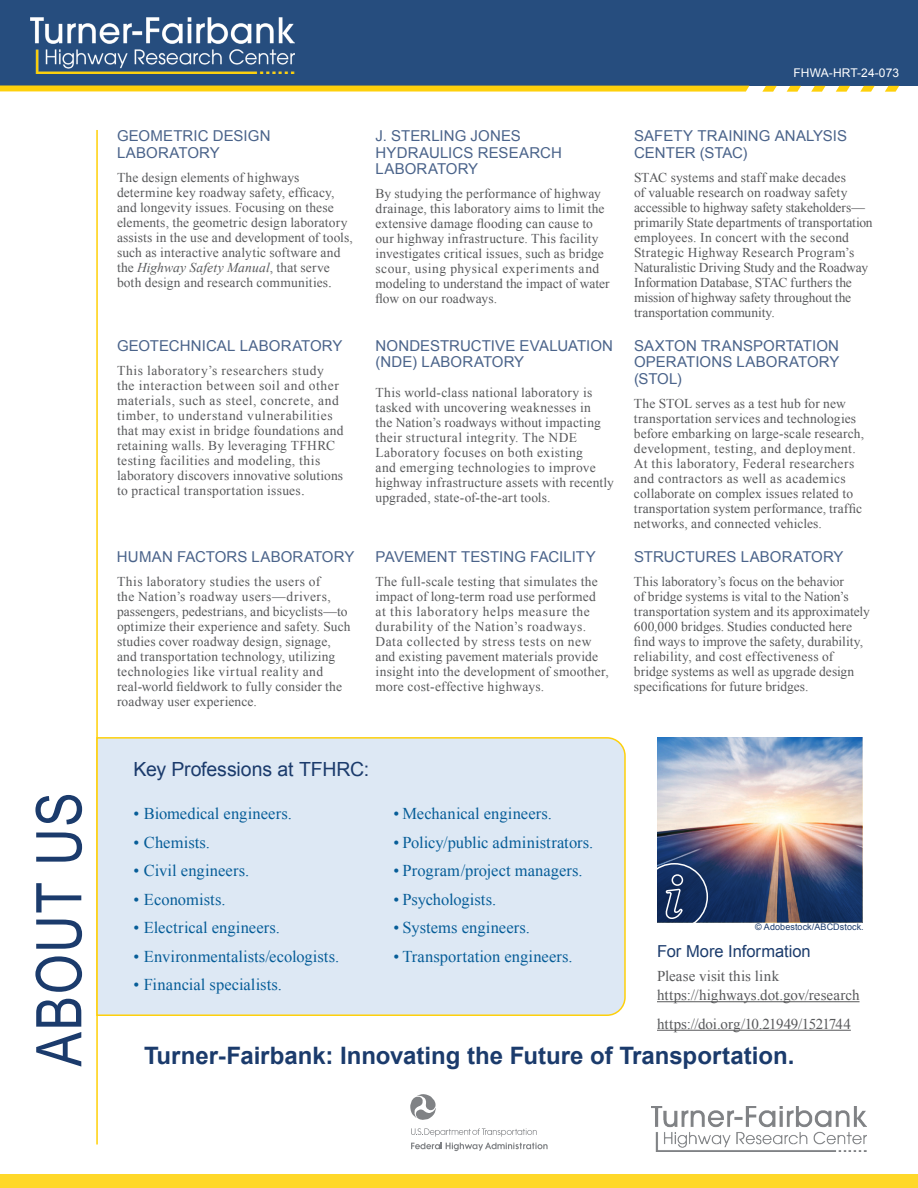
<style>
.page{position:relative;width:918px;height:1188px;background:#fff}
.page>*{position:absolute;margin:0;border:0;box-sizing:border-box;transform-origin:0 0}
.t1{font:63px "Arial Narrow";letter-spacing:.025em;color:#1b3b6c}
.t2{font:700 24px "Arial";color:#1b3b6c}
.t3{font:19.5px "Arial";letter-spacing:-.01em;color:#1b3b6c}
.t4{font:16.5px "Times New Roman";letter-spacing:.005em;color:#065d98}
.t5{font:16.5px "Arial";color:#1b3b6c}
.t6{font:15px/16.5px "Arial";letter-spacing:.005em;color:#4a638a}
.t7{font:15px "Times New Roman";color:#58595b}
.t8{font:13.5px/15px "Times New Roman";letter-spacing:.015em;color:#58595b}
.t9{font:13.5px/15px "Times New Roman";letter-spacing:.035em;color:#58595b}
.t10{font:12px "Arial";letter-spacing:.01em;color:#fff}
.t11{font:9px "Arial";letter-spacing:.01em;color:#1b3b6c}
.s1{font-style:italic}
.s2{font-size:15px}
</style>
<div class="page">
<div style="left:0;top:0;width:918px;height:86px;background:#264d7e"></div>
<div style="left:0;top:1175px;width:918px;height:13px;background:#ffd829"></div>
<hr style="left:96px;top:130px;width:2px;height:1015px;background:#ffd006">
<svg style="left:0;top:85px;width:749px;height:7px;background:#ecc825"></svg>
<svg style="left:762px;top:86px;width:15px;height:6px"></svg>
<svg style="left:787px;top:86px;width:14px;height:6px"></svg>
<svg style="left:811px;top:86px;width:15px;height:6px"></svg>
<svg style="left:836px;top:86px;width:14px;height:6px"></svg>
<svg style="left:860px;top:86px;width:15px;height:6px"></svg>
<svg style="left:885px;top:86px;width:14px;height:6px"></svg>
<img style="left:31px;top:17px;width:264px;height:57px">
<img style="left:652px;top:1107px;width:214px;height:45px">
<svg style="left:411px;top:1128px;width:126px;height:9px"></svg>
<svg style="left:410px;top:1094px;width:26px;height:26px"></svg>
<svg style="left:411px;top:1143px;width:137px;height:8px"></svg>
<div style="left:96px;top:736px;width:530px;height:281px;background:#dde8f4"></div>
<img style="left:658px;top:737px;width:204px;height:185px">
<hr style="left:657px;top:1001px;width:203px;height:1px;background:#58595b">
<hr style="left:657px;top:1030px;width:194px;height:1px;background:#58595b">
<svg style="left:657px;top:862px;width:52px;height:61px;background:#2a426c"></svg>
<h1 class="t1" style="left:13px;top:1066px;width:276px;rotate:-90deg">ABOUT US</h1>
<h2 class="t6" style="left:117px;top:128px;width:155px">GEOMETRIC DESIGN<br>LABORATORY</h2>
<p class="t8" style="left:117px;top:170px;width:237px">The design elements of highways determine key roadway safety, efficacy, and longevity issues. Focusing on these elements, the geometric design laboratory assists in the use and development of tools, such as interactive analytic software and the <span class="s1">Highway Safety Manual</span>, that serve both design and research communities<span class="s2">.</span></p>
<h2 class="t6" style="left:117px;top:337px;width:227px">GEOTECHNICAL LABORATORY</h2>
<p class="t9" style="left:117px;top:363px;width:228px">This laboratory’s researchers study the interaction between soil and other materials, such as steel, concrete, and timber, to understand vulnerabilities that may exist in bridge foundations and retaining walls. By leveraging TFHRC testing facilities and modeling, this laboratory discovers innovative solutions to practical transportation issues<span class="s2">.</span></p>
<h2 class="t6" style="left:117px;top:549px;width:239px">HUMAN FACTORS LABORATORY</h2>
<p class="t8" style="left:117px;top:574px;width:235px">This laboratory studies the users of<br>the Nation’s roadway users—drivers, passengers, pedestrians, and bicyclists—to optimize their experience and safety. Such studies cover roadway design, signage, and transportation technology, utilizing technologies like virtual reality and real-world fieldwork to fully consider the roadway user experience.</p>
<p class="t10" style="left:794px;top:65px;width:107px">FHWA-HRT-24-073</p>
<h2 class="t6" style="left:375px;top:128px;width:188px">J. STERLING JONES<br>HYDRAULICS RESEARCH<br>LABORATORY</h2>
<p class="t8" style="left:375px;top:186px;width:236px">By studying the performance of highway drainage, this laboratory aims to limit the extensive damage flooding can cause to our highway infrastructure. This facility investigates critical issues, such as bridge scour, using physical experiments and modeling to understand the impact of water flow on our roadways.</p>
<h2 class="t6" style="left:375px;top:337px;width:239px">NONDESTRUCTIVE EVALUATION (NDE) LABORATORY</h2>
<p class="t8" style="left:375px;top:385px;width:240px">This world-class national laboratory is tasked with uncovering weaknesses in<br>the Nation’s roadways without impacting their structural integrity. The NDE Laboratory focuses on both existing<br>and emerging technologies to improve highway infrastructure assets with recently upgraded, state-of-the-art tools.</p>
<h2 class="t6" style="left:375px;top:549px;width:222px">PAVEMENT TESTING FACILITY</h2>
<p class="t8" style="left:375px;top:574px;width:235px">The full-scale testing that simulates the impact of long-term road use performed at this laboratory helps measure the durability of the Nation’s roadways.<br>Data collected by stress tests on new and existing pavement materials provide insight into the development of smoother, more cost-effective highways.</p>
<h2 class="t6" style="left:634px;top:128px;width:215px">SAFETY TRAINING ANALYSIS<br>CENTER (STAC)</h2>
<p class="t8" style="left:634px;top:169px;width:240px">STAC systems and staff make decades<br>of valuable research on roadway safety accessible to highway safety stakeholders— primarily State departments of transportation employees. In concert with the second Strategic Highway Research Program’s Naturalistic Driving Study and the Roadway Information Database, STAC furthers the mission of highway safety throughout the transportation community.</p>
<h2 class="t6" style="left:634px;top:337px;width:207px;text-align:justify">SAXTON TRANSPORTATION OPERATIONS LABORATORY (STOL)</h2>
<p class="t8" style="left:634px;top:396px;width:232px">The STOL serves as a test hub for new transportation services and technologies before embarking on large-scale research, development, testing, and deployment.<br>At this laboratory, Federal researchers and contractors as well as academics collaborate on complex issues related to transportation system performance, traffic networks, and connected vehicles.</p>
<h2 class="t6" style="left:634px;top:549px;width:211px">STRUCTURES LABORATORY</h2>
<p class="t8" style="left:634px;top:574px;width:237px">This laboratory’s focus on the behavior<br>of bridge systems is vital to the Nation’s transportation system and its approximately 600,000 bridges. Studies conducted here find ways to improve the safety, durability, reliability, and cost effectiveness of bridge systems as well as upgrade design specifications for future bridges.</p>
<h1 class="t3" style="left:134px;top:757px;width:237px">Key Professions at TFHRC:</h1>
<p class="t4" style="left:134px;top:803px;width:160px">• Biomedical engineers.</p>
<p class="t4" style="left:134px;top:831px;width:78px">• Chemists.</p>
<p class="t4" style="left:134px;top:860px;width:117px">• Civil engineers.</p>
<p class="t4" style="left:134px;top:888px;width:94px">• Economists.</p>
<p class="t4" style="left:134px;top:917px;width:148px">• Electrical engineers.</p>
<p class="t4" style="left:134px;top:945px;width:207px">• Environmentalists/ecologists.</p>
<p class="t4" style="left:134px;top:974px;width:150px">• Financial specialists.</p>
<p class="t4" style="left:393px;top:803px;width:160px">• Mechanical engineers.</p>
<p class="t4" style="left:393px;top:831px;width:201px">• Policy/public administrators.</p>
<p class="t4" style="left:393px;top:860px;width:191px">• Program/project managers.</p>
<p class="t4" style="left:393px;top:888px;width:104px">• Psychologists.</p>
<p class="t4" style="left:393px;top:917px;width:138px">• Systems engineers.</p>
<p class="t4" style="left:393px;top:945px;width:181px">• Transportation engineers.</p>
<p class="t11" style="left:755px;top:921px;width:110px">© Adobestock/ABCDstock.</p>
<h1 class="t5" style="left:657px;top:940px;width:155px">For More Information</h1>
<p class="t7" style="left:657px;top:966px;width:124px">Please visit this link</p>
<p class="t7" style="left:657px;top:985px;width:204px">https://highways.dot.gov/research</p>
<p class="t7" style="left:657px;top:1014px;width:195px">https://doi.org/10.21949/1521744</p>
<p class="t2" style="left:144px;top:1040px;width:652px">Turner-Fairbank: Innovating the Future of Transportation.</p>
</div>
